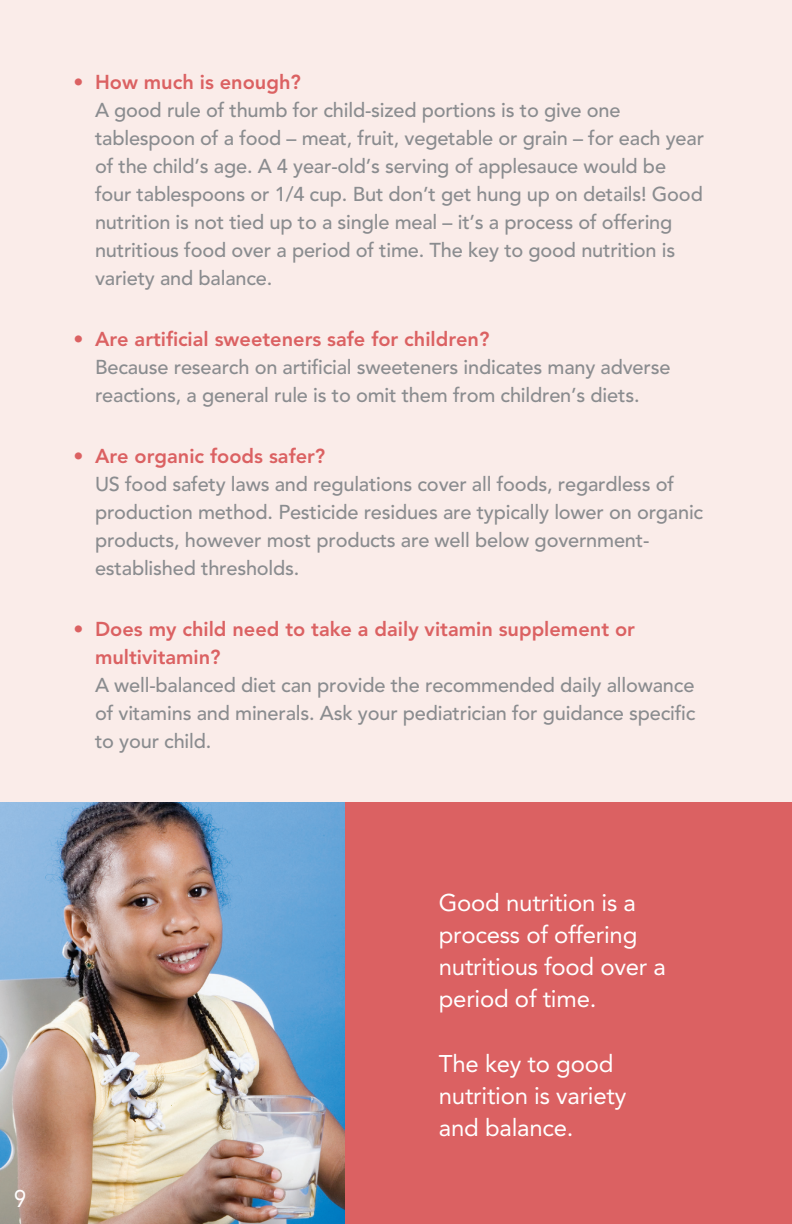
<style>
.page{position:relative;width:792px;height:1224px;background:#faece9}
.page>*{position:absolute;margin:0;border:0;box-sizing:border-box;transform-origin:0 0}
.t1{font:24px/32px "Avenir LT Std";letter-spacing:-.01em;color:#fff}
.t2{font:24px "Avenir LT Std";letter-spacing:-.01em;color:#fff;scale:.9 1}
.t3{font:500 20px/28px "Avenir LT Std";letter-spacing:-.01em;color:#8a8c8f}
.s1{font-weight:800;color:#db6162}
</style>
<div class="page">
<div style="left:321px;top:802px;width:471px;height:422px;background:#db6162"></div>
<img style="left:0;top:802px;width:345px;height:422px">
<p class="t3" style="left:95px;top:68px;width:611px;text-indent:-22px"><span class="s1">• How much is enough?<br></span>A good rule of thumb for child-sized portions is to give one tablespoon of a food – meat, fruit, vegetable or grain – for each year of the child’s age. A 4 year-old’s serving of applesauce would be four tablespoons or 1/4 cup. But don’t get hung up on details! Good nutrition is not tied up to a single meal – it’s a process of offering nutritious food over a period of time. The key to good nutrition is variety and balance.</p>
<p class="t3" style="left:95px;top:325px;width:577px;text-indent:-22px"><span class="s1">• Are artificial sweeteners safe for children?<br></span>Because research on artificial sweeteners indicates many adverse reactions, a general rule is to omit them from children’s diets.</p>
<p class="t3" style="left:95px;top:442px;width:610px;text-indent:-22px"><span class="s1">• Are organic foods safer?<br></span>US food safety laws and regulations cover all foods, regardless of production method. Pesticide residues are typically lower on organic products, however most products are well below government&shy;established thresholds.</p>
<p class="t3" style="left:95px;top:615px;width:602px;text-indent:-22px"><span class="s1">• Does my child need to take a daily vitamin supplement or multivitamin?<br></span>A well-balanced diet can provide the recommended daily allowance of vitamins and minerals. Ask your pediatrician for guidance specific to your child.</p>
<p class="t2" style="left:14px;top:1185px;width:15px">9</p>
<p class="t1" style="left:439px;top:887px;width:229px">Good nutrition is a process of offering nutritious food over a period of time.</p>
<p class="t1" style="left:439px;top:1048px;width:189px">The key to good nutrition is variety and balance.</p>
</div>
